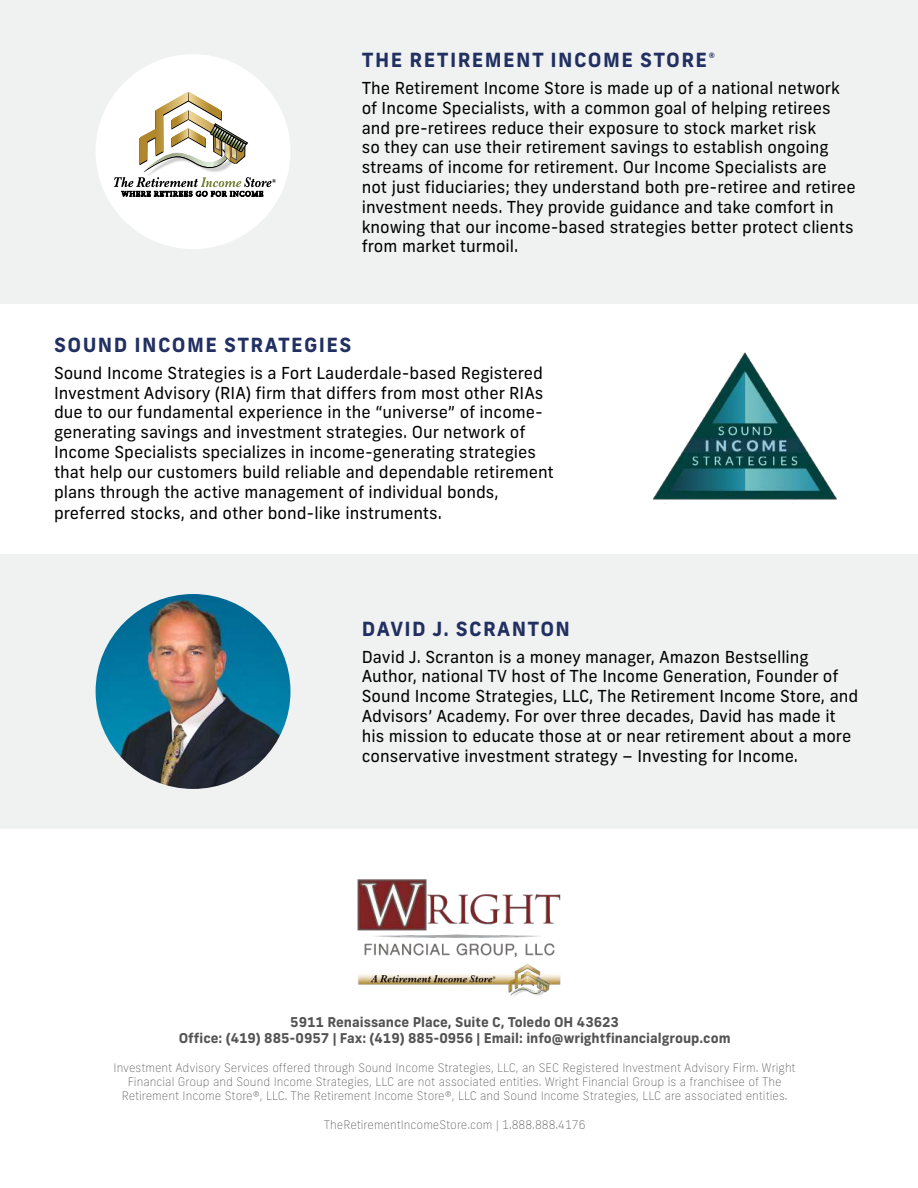
<style>
.page{position:relative;width:918px;height:1188px;background:#fff}
.page>*{position:absolute;margin:0;border:0;box-sizing:border-box;transform-origin:0 0}
.t1{font:700 19.5px "Frank New";letter-spacing:.07em;color:#213061}
.t2{font:16.5px/19.8px "Frank New";color:#000}
.t3{font:700 13.5px/16.2px "Frank New";color:#535453;text-align:center}
.t4{font:100 11.85px/14.1px "Frank New";color:#535453;text-align:center}
</style>
<div class="page">
<div style="left:0;top:0;width:918px;height:303px;background:#f0f1f1"></div>
<div style="left:0;top:554px;width:918px;height:275px;background:#f0f1f1"></div>
<div style="left:96px;top:54px;width:195px;height:195px;background:#fff;border-radius:50%"></div>
<img style="left:96px;top:594px;width:195px;height:195px;border-radius:97px">
<svg style="left:114px;top:92px;width:162px;height:104px"></svg>
<img style="left:652px;top:352px;width:185px;height:152px">
<img style="left:357px;top:879px;width:204px;height:117px">
<p class="t1" style="left:362px;top:52px;width:355px">THE RETIREMENT INCOME STORE<sup>®</sup></p>
<p class="t2" style="left:362px;top:80px;width:496px">The Retirement Income Store is made up of a national network of Income Specialists, with a common goal of helping retirees and pre-retirees reduce their exposure to stock market risk<br>so they can use their retirement savings to establish ongoing streams of income for retirement. Our Income Specialists are not just fiduciaries; they understand both pre-retiree and retiree investment needs. They provide guidance and take comfort in knowing that our income-based strategies better protect clients from market turmoil.</p>
<p class="t1" style="left:54px;top:337px;width:299px">SOUND INCOME STRATEGIES</p>
<p class="t2" style="left:54px;top:364px;width:501px">Sound Income Strategies is a Fort Lauderdale-based Registered Investment Advisory (RIA) firm that differs from most other RIAs due to our fundamental experience in the “universe” of income&shy;generating savings and investment strategies. Our network of Income Specialists specializes in income-generating strategies that help our customers build reliable and dependable retirement plans through the active management of individual bonds,</p>
<p class="t2" style="left:54px;top:505px;width:389px">preferred stocks, and other bond-like instruments.</p>
<p class="t1" style="left:362px;top:621px;width:210px">DAVID J. SCRANTON</p>
<p class="t2" style="left:362px;top:648px;width:498px">David J. Scranton is a money manager, Amazon Bestselling Author, national TV host of The Income Generation, Founder of Sound Income Strategies, LLC, The Retirement Income Store, and Advisors’ Academy. For over three decades, David has made it his mission to educate those at or near retirement about a more conservative investment strategy – Investing for Income.</p>
<p class="t3" style="left:179px;top:1015px;width:553px">5911 Renaissance Place, Suite C, Toledo OH 43623<br>Office: (419) 885-0957 | Fax: (419) 885-0956 | Email: info@wrightfinancialgroup.com</p>
<p class="t4" style="left:114px;top:1062px;width:684px">Investment Advisory Services offered through Sound Income Strategies, LLC, an SEC Registered Investment Advisory Firm. Wright<br>Financial Group and Sound Income Strategies, LLC are not associated entities. Wright Financial Group is a franchisee of The<br>Retirement Income Store®, LLC. The Retirement Income Store®, LLC and Sound Income Strategies, LLC are associated entities.</p>
<p class="t4" style="left:324px;top:1119px;width:263px">TheRetirementIncomeStore.com | 1.888.888.4176</p>
</div>
